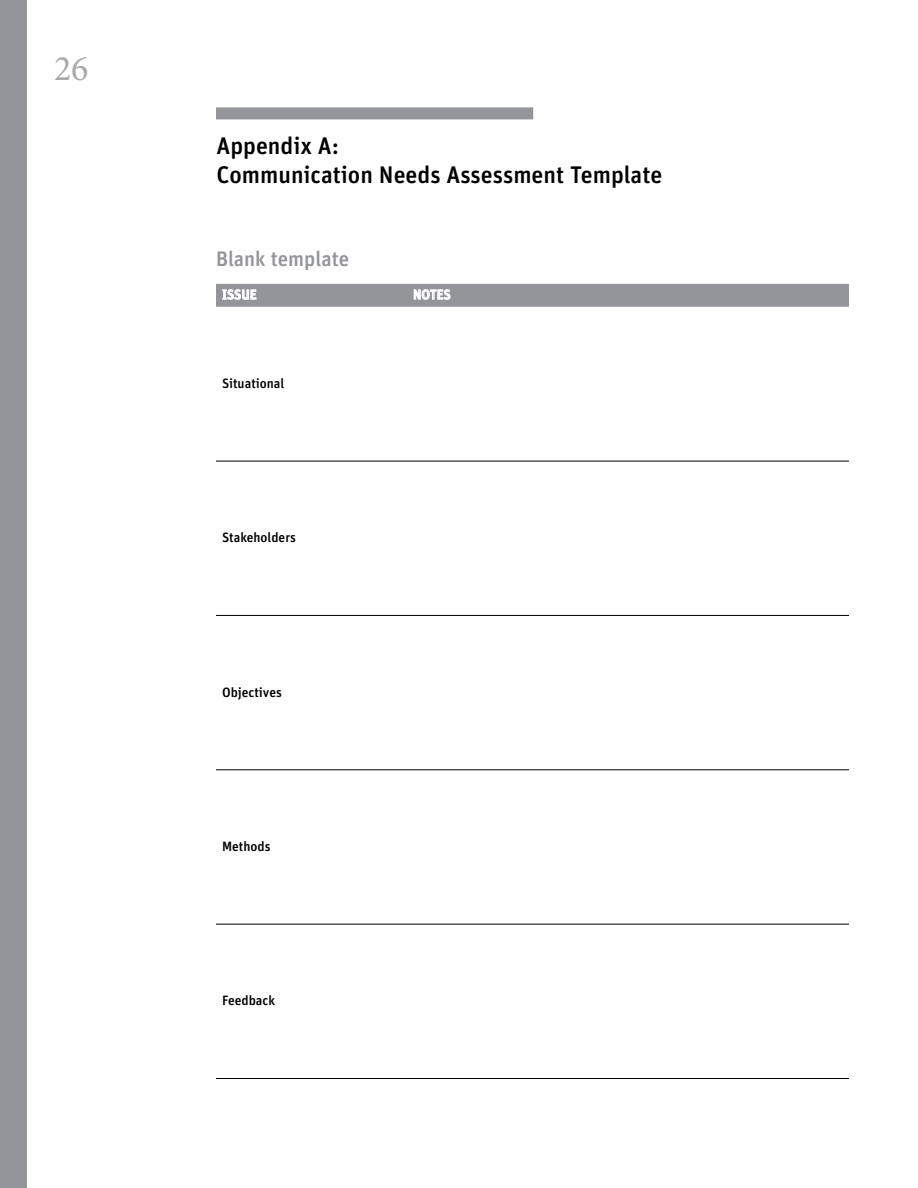
<style>
.page{position:relative;width:918px;height:1188px;background:#fff}
.page>*{position:absolute;margin:0;border:0;box-sizing:border-box;transform-origin:0 0}
.t1{font:36px "Minion Pro";color:#a7a9ac}
.t2{font:500 24px/28.5px "Unit";color:#000}
.t3{font:500 21px "Unit";color:#939598}
.t4{font:500 13.5px "Unit";color:#000}
.t5{font:500 13.5px "Unit";color:#fff}
</style>
<div class="page">
<hr style="left:216px;top:461px;width:191px;height:1px;background:#000">
<hr style="left:407px;top:461px;width:442px;height:1px;background:#000">
<hr style="left:216px;top:615px;width:191px;height:1px;background:#000">
<hr style="left:407px;top:615px;width:442px;height:1px;background:#000">
<hr style="left:216px;top:769px;width:191px;height:1px;background:#000">
<hr style="left:407px;top:769px;width:442px;height:1px;background:#000">
<hr style="left:216px;top:924px;width:191px;height:1px;background:#000">
<hr style="left:407px;top:924px;width:442px;height:1px;background:#000">
<hr style="left:216px;top:1078px;width:191px;height:1px;background:#000">
<hr style="left:407px;top:1078px;width:442px;height:1px;background:#000">
<svg style="left:216px;top:284px;width:633px;height:23px"></svg>
<div style="left:0;top:0;width:27px;height:1188px;background:#939598"></div>
<div style="left:216px;top:107px;width:317px;height:12px;background:#939598"></div>
<h1 class="t1" style="left:54px;top:45px;width:36px">26</h1>
<h2 class="t2" style="left:217px;top:131px;width:447px">Appendix A:<br>Communication Needs Assessment Template</h2>
<h3 class="t3" style="left:216px;top:245px;width:135px">Blank template</h3>
<p class="t5" style="left:222px;top:286px;width:36px">ISSUE</p>
<p class="t5" style="left:413px;top:286px;width:39px">NOTES</p>
<p class="t4" style="left:222px;top:375px;width:64px">Situational</p>
<p class="t4" style="left:222px;top:529px;width:76px">Stakeholders</p>
<p class="t4" style="left:222px;top:683px;width:61px">Objectives</p>
<p class="t4" style="left:222px;top:838px;width:50px">Methods</p>
<p class="t4" style="left:222px;top:992px;width:55px">Feedback</p>
</div>
